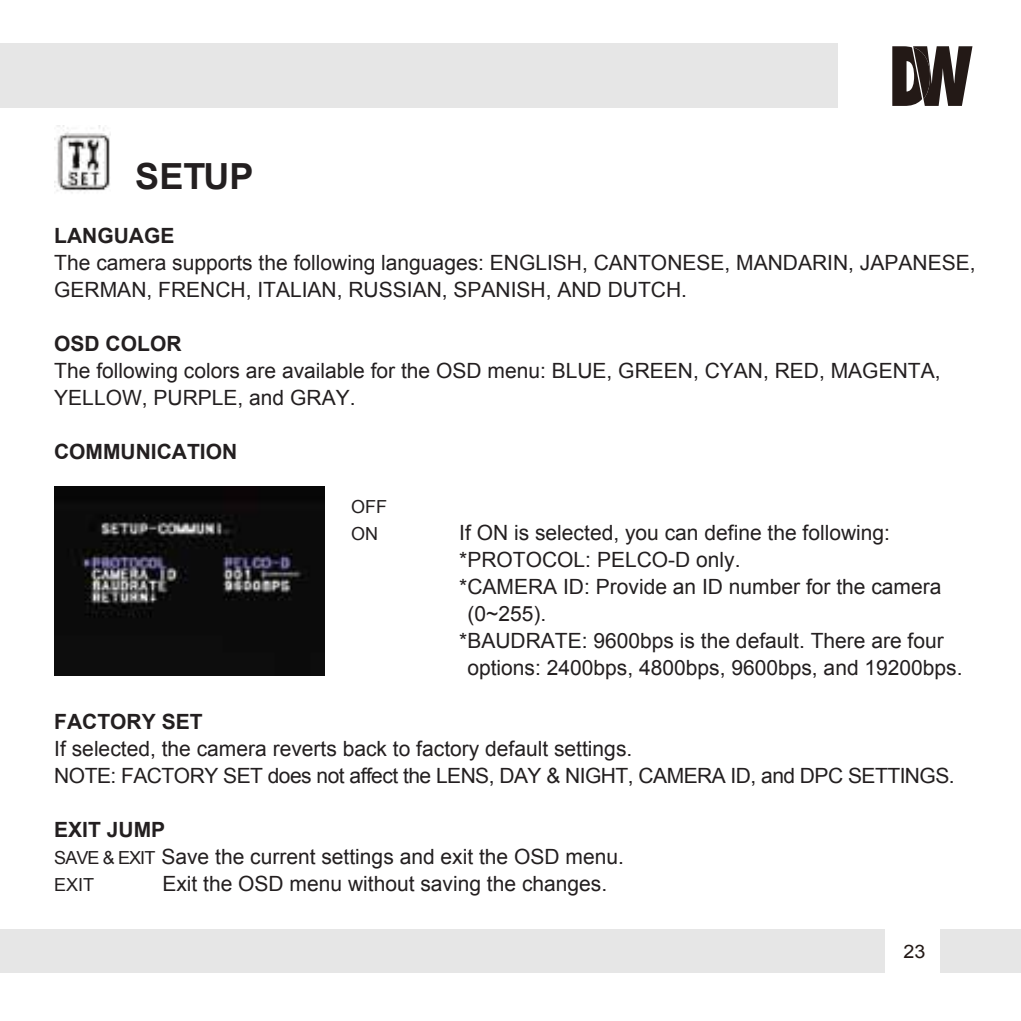
<style>
.page{position:relative;width:1021px;height:1021px;background:#fff}
.page>*{position:absolute;margin:0;border:0;box-sizing:border-box;transform-origin:0 0}
.t1{font:700 36px "Arial";color:#231f20}
.t2{font:21px/27px "Arial";color:#231f20}
.t3{font:21px/27px "Arial";letter-spacing:-.025em;color:#231f20}
.t4{font:700 21px "Arial";color:#231f20}
.t5{font:18.6px "Arial";color:#231916;scale:1.07 1}
.t6{font:18px/27px "Arial";color:#231f20}
.s1{color:#fff}
.s2{font-weight:700}
.s3{font-size:18px}
</style>
<div class="page">
<svg style="left:892px;top:46px;width:80px;height:60px"></svg>
<div style="left:0;top:929px;width:1020px;height:43px;background:#e6e6e6"></div>
<div style="left:886px;top:929px;width:54px;height:43px;background:#fff"></div>
<div style="left:0;top:43px;width:837px;height:65px;background:#e6e6e6"></div>
<img style="left:54px;top:125px;width:57px;height:68px">
<img style="left:54px;top:486px;width:270px;height:189px">
<h1 class="t1" style="left:135px;top:152px;width:120px">SETUP</h1>
<p class="t4" style="left:54px;top:222px;width:122px">LANGUAGE</p>
<p class="t2" style="left:54px;top:249px;width:922px">The camera supports the following languages: ENGLISH, CANTONESE, MANDARIN, JAPANESE,<br>GERMAN, FRENCH, ITALIAN, RUSSIAN, SPANISH, AND DUTCH.</p>
<p class="t4" style="left:54px;top:330px;width:129px">OSD COLOR</p>
<p class="t2" style="left:54px;top:357px;width:887px">The following colors are available for the OSD menu: BLUE, GREEN, CYAN, RED, MAGENTA,<br>YELLOW, PURPLE, and GRAY.</p>
<p class="t4" style="left:54px;top:437px;width:185px">COMMUNICATION</p>
<p class="t6" style="left:351px;top:493px;width:37px">OFF<br>ON</p>
<p class="t2" style="left:459px;top:519px;width:505px">If ON is selected, you can define the following: *PROTOCOL: PELCO-D only.<br>*CAMERA ID: Provide an ID number for the camera <span class="s1">*</span>(0~255).<br>*BAUDRATE: 9600bps is the default. There are four <span class="s1">*</span>options: 2400bps, 4800bps, 9600bps, and 19200bps.</p>
<p class="t4" style="left:54px;top:708px;width:150px">FACTORY SET</p>
<p class="t3" style="left:54px;top:735px;width:902px">If selected, the camera reverts back to factory default settings.<br>NOTE: FACTORY SET does not affect the LENS, DAY &amp; NIGHT, CAMERA ID, and DPC SETTINGS.</p>
<p class="t2" style="left:54px;top:816px;width:571px"><span class="s2">EXIT JUMP<br></span><span class="s3">SAVE &amp; EXIT</span> Save the current settings and exit the OSD menu.</p>
<p class="t6" style="left:54px;top:871px;width:42px">EXIT</p>
<p class="t2" style="left:162px;top:870px;width:446px">Exit the OSD menu without saving the changes.</p>
<p class="t5" style="left:903px;top:938px;width:22px">23</p>
</div>
